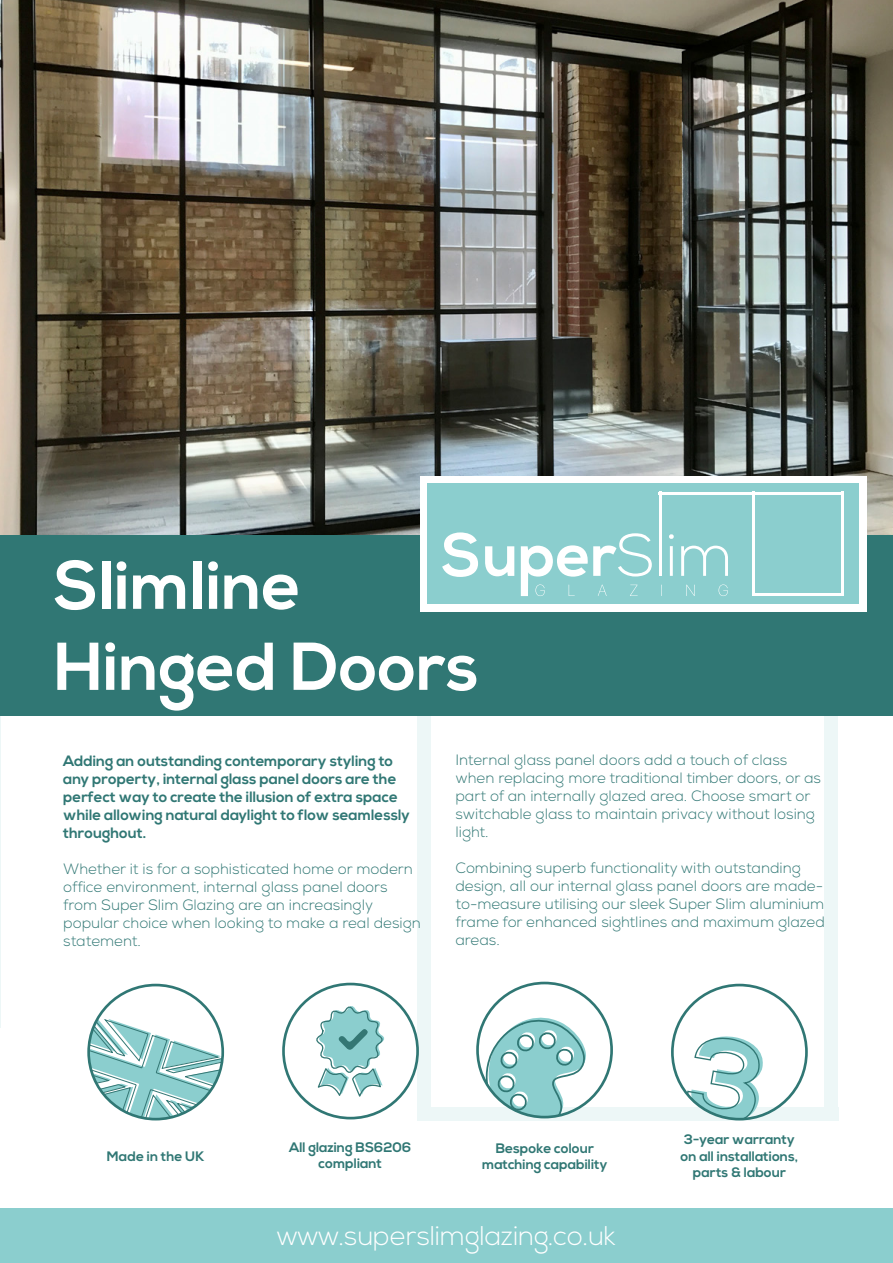
<style>
.page{position:relative;width:893px;height:1263px;background:#fff}
.page>*{position:absolute;margin:0;border:0;box-sizing:border-box;transform-origin:0 0}
.t1{font:700 67.5px/81px "Nexa";color:#fff}
.t2{font:300 27px "Nexa";color:#fff}
.t3{font:300 15px/18px "Nexa";color:#307774}
.t4{font:700 15px/18px "Nexa";color:#307774}
.t5{font:700 13.8px/16.5px "Nexa";color:#307774;text-align:center}
</style>
<div class="page">
<img style="left:0;top:0;width:893px;height:535px">
<hr style="left:0;top:641px;width:1px;height:386px;background:#8bcece">
<div style="left:825px;top:641px;width:13px;height:479px;background:#edf7f7"></div>
<div style="left:417px;top:1107px;width:421px;height:13px;background:#edf7f7"></div>
<div style="left:417px;top:641px;width:14px;height:479px;background:#edf7f7"></div>
<div style="left:0;top:535px;width:893px;height:181px;background:#307774"></div>
<div style="left:0;top:1209px;width:893px;height:54px;background:#8bcece"></div>
<div style="left:420px;top:476px;width:446px;height:135px;background:#fff"></div>
<div style="left:427px;top:483px;width:432px;height:121px;background:#8bcece"></div>
<svg style="left:442px;top:532px;width:36px;height:45px"></svg>
<svg style="left:485px;top:546px;width:29px;height:30px"></svg>
<hr style="left:659px;top:492px;width:3px;height:84px;background:#fff">
<hr style="left:659px;top:492px;width:185px;height:3px;background:#fff">
<hr style="left:841px;top:492px;width:3px;height:104px;background:#fff">
<hr style="left:752px;top:593px;width:92px;height:3px;background:#fff">
<hr style="left:752px;top:492px;width:3px;height:104px;background:#fff">
<svg style="left:669px;top:534px;width:5px;height:42px"></svg>
<svg style="left:681px;top:546px;width:47px;height:30px"></svg>
<svg style="left:521px;top:533px;width:131px;height:63px"></svg>
<svg style="left:686px;top:585px;width:9px;height:11px"></svg>
<svg style="left:718px;top:584px;width:10px;height:12px"></svg>
<svg style="left:314px;top:1006px;width:71px;height:114px"></svg>
<svg style="left:485px;top:1017px;width:101px;height:100px"></svg>
<div style="left:476px;top:982px;width:137px;height:136px;border:3px solid #307774;border-radius:50%"></div>
<svg style="left:89px;top:1015px;width:134px;height:104px"></svg>
<div style="left:87px;top:984px;width:137px;height:136px;border:3px solid #307774;border-radius:50%"></div>
<svg style="left:685px;top:1036px;width:80px;height:83px"></svg>
<div style="left:671px;top:984px;width:137px;height:136px;border:3px solid #307774;border-radius:50%"></div>
<h1 class="t1" style="left:54px;top:548px;width:426px">Slimline<br>Hinged Doors</h1>
<p class="t4" style="left:63px;top:752px;width:348px">Adding an outstanding contemporary styling to any property, internal glass panel doors are the perfect way to create the illusion of extra space while allowing natural daylight to flow seamlessly throughout.</p>
<p class="t3" style="left:63px;top:860px;width:359px">Whether it is for a sophisticated home or modern office environment, internal glass panel doors from Super Slim Glazing are an increasingly popular choice when looking to make a real design statement.</p>
<p class="t3" style="left:455px;top:751px;width:367px">Internal glass panel doors add a touch of class when replacing more traditional timber doors, or as part of an internally glazed area. Choose smart or switchable glass to maintain privacy without losing light.</p>
<p class="t3" style="left:455px;top:859px;width:371px">Combining superb functionality with outstanding design, all our internal glass panel doors are made&shy;to-measure utilising our sleek Super Slim aluminium frame for enhanced sightlines and maximum glazed areas.</p>
<p class="t5" style="left:107px;top:1148px;width:99px">Made in the UK</p>
<p class="t5" style="left:289px;top:1139px;width:124px">All glazing BS6206 compliant</p>
<p class="t5" style="left:482px;top:1140px;width:127px">Bespoke colour matching capability</p>
<h2 class="t2" style="left:277px;top:1220px;width:340px">www.superslimglazing.co.uk</h2>
<p class="t5" style="left:681px;top:1132px;width:119px">3-year warranty on all installations, parts &amp; labour</p>
</div>
